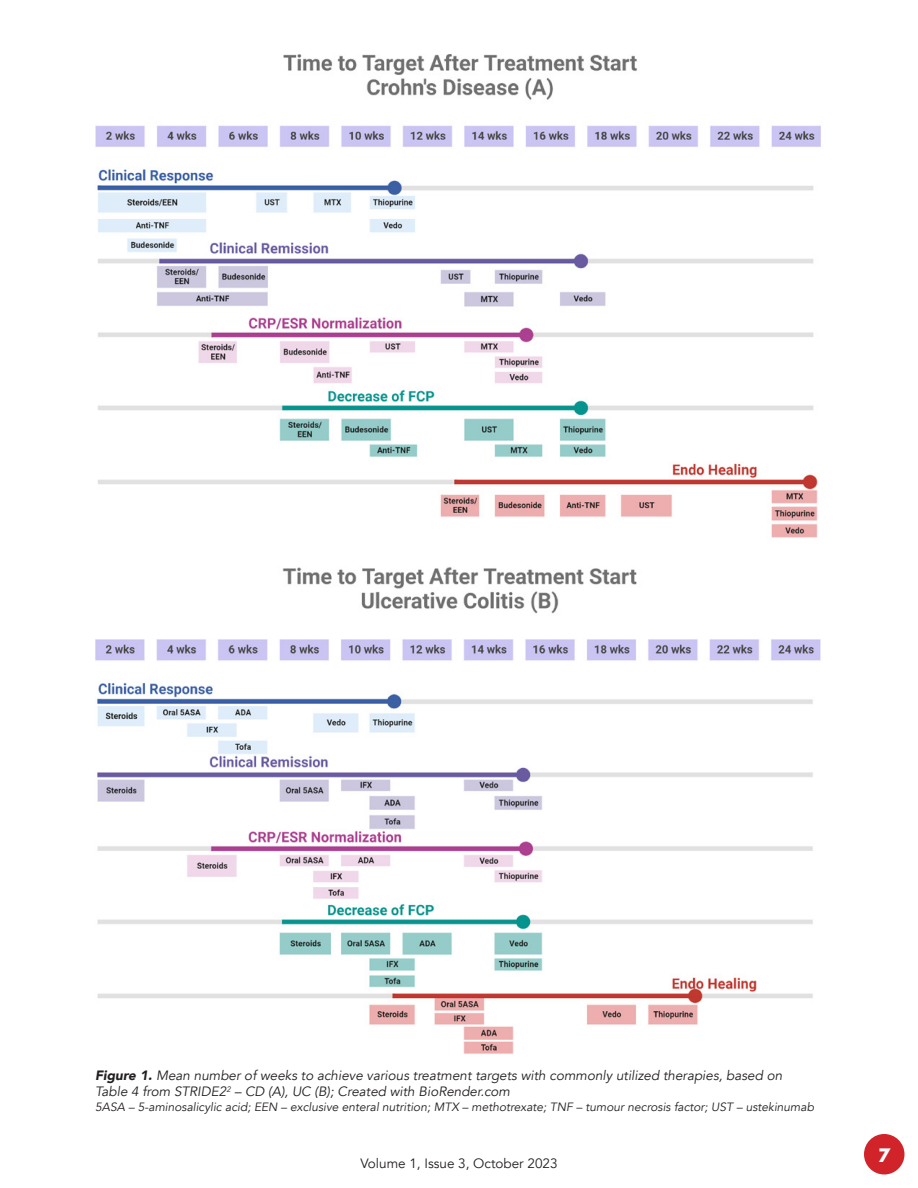
<style>
.page{position:relative;width:918px;height:1188px;background:#fff}
.page>*{position:absolute;margin:0;border:0;box-sizing:border-box;transform-origin:0 0}
.t1{font:700 18px "Futura";color:#fff}
.t2{font:italic 13.5px/16.2px "Avenir";color:#231f20}
.t3{font:13.5px "Avenir";color:#231f20}
.t4{font:italic 12px "Avenir";color:#231f20}
.s1{font-weight:900}
</style>
<div class="page">
<div style="left:864px;top:1134px;width:40px;height:40px;background:#d1232a;border-radius:50%"></div>
<img style="left:95px;top:54px;width:726px;height:484px">
<img style="left:95px;top:567px;width:726px;height:487px">
<p class="t2" style="left:95px;top:1068px;width:688px"><span class="s1">Figure 1.</span> Mean number of weeks to achieve various treatment targets with commonly utilized therapies, based on<br>Table 4 from STRIDE2<sup>2</sup> – CD (A), UC (B); Created with BioRender.com</p>
<p class="t4" style="left:95px;top:1099px;width:720px">5ASA – 5-aminosalicylic acid; EEN – exclusive enteral nutrition; MTX – methotrexate; TNF – tumour necrosis factor; UST – ustekinumab</p>
<p class="t3" style="left:360px;top:1154px;width:199px">Volume 1, Issue 3, October 2023</p>
<h1 class="t1" style="left:878px;top:1143px;width:14px">7</h1>
</div>
